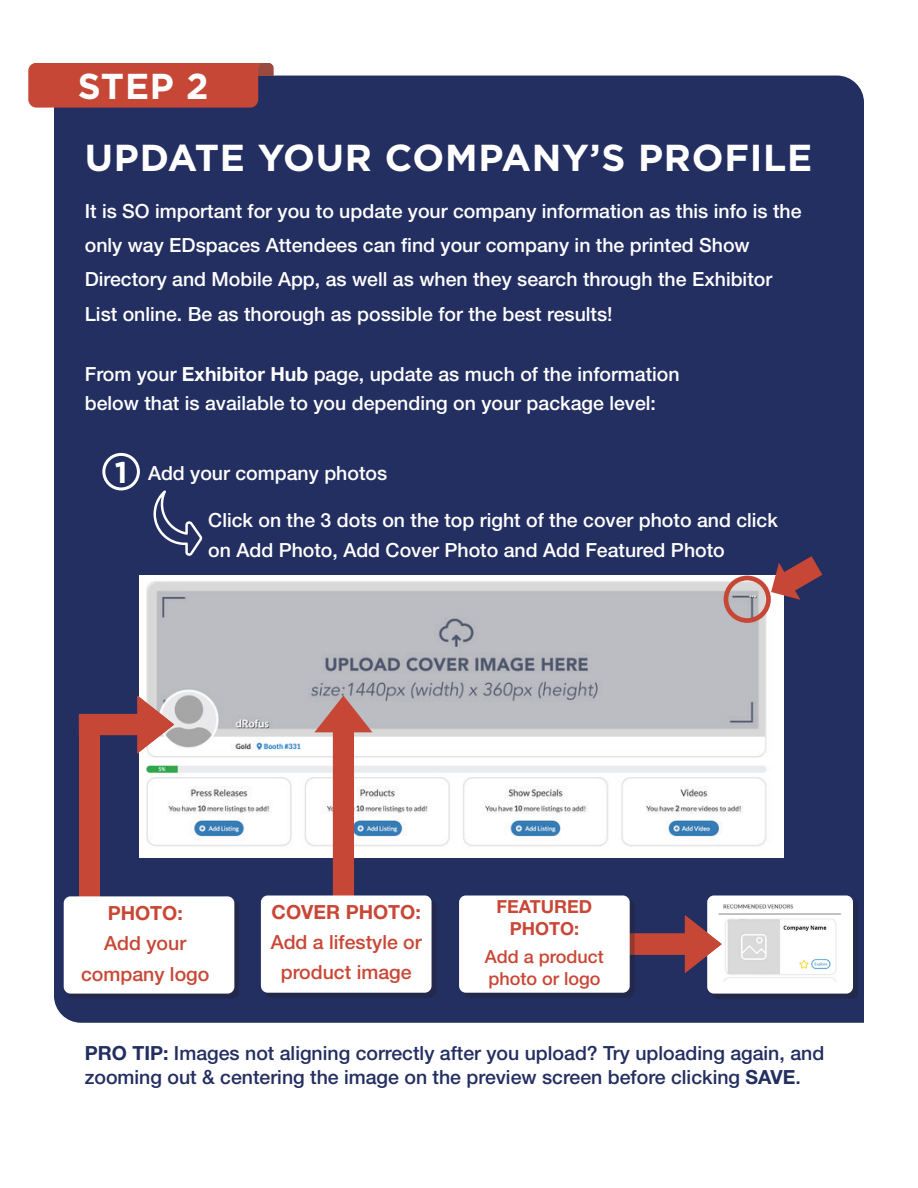
<style>
.page{position:relative;width:918px;height:1188px;background:#fff}
.page>*{position:absolute;margin:0;border:0;box-sizing:border-box;transform-origin:0 0}
.t1{font:700 37.5px "Gotham";letter-spacing:.02em;color:#fff}
.t2{font:700 36px "Gotham";color:#fff}
.t3{font:700 30px "Gotham";color:#fff}
.t4{font:500 19.5px "Helvetica Neue LT Std";color:#fff}
.t5{font:500 19.5px/23.4px "Helvetica Neue LT Std";color:#232e61}
.t6{font:500 19.5px "Helvetica Neue LT Std";color:#c94736}
.t7{font:700 19.5px "Helvetica Neue LT Std";color:#c94736}
.t8{font:500 18px/21.6px "Helvetica Neue LT Std";color:#c94736}
.t9{font:700 18px/21.6px "Helvetica Neue LT Std";color:#c94736;text-align:center}
.s1{font-weight:700}
</style>
<div class="page">
<div style="left:54px;top:76px;width:810px;height:947px;background:#232e61"></div>
<svg style="left:29px;top:63px;width:244px;height:45px;background:#be4638"></svg>
<div style="left:102px;top:453px;width:38px;height:37px;border:3px solid #fff;border-radius:50%"></div>
<svg style="left:153px;top:490px;width:49px;height:66px;background:#434c78"></svg>
<img style="left:140px;top:576px;width:643px;height:282px">
<svg style="left:724px;top:556px;width:98px;height:67px;background:#86697a"></svg>
<div style="left:79px;top:717px;width:20px;height:230px;background:#c74736"></div>
<svg style="left:79px;top:696px;width:95px;height:58px"></svg>
<div style="left:68px;top:901px;width:171px;height:97px;background:#231f20;opacity:.31"></div>
<div style="left:64px;top:896px;width:170px;height:98px;background:#fff;border-radius:7px"></div>
<svg style="left:314px;top:696px;width:58px;height:200px"></svg>
<div style="left:266px;top:900px;width:170px;height:98px;background:#23294c"></div>
<div style="left:261px;top:896px;width:171px;height:97px;background:#fff;border-radius:7px"></div>
<div style="left:712px;top:900px;width:146px;height:98px;background:#23294c"></div>
<div style="left:707px;top:896px;width:146px;height:98px;background:#fff;border-radius:7px"></div>
<img style="left:718px;top:904px;width:123px;height:78px">
<svg style="left:635px;top:915px;width:87px;height:58px;background:#875563"></svg>
<div style="left:464px;top:900px;width:171px;height:98px;background:#231f20;opacity:.31"></div>
<div style="left:459px;top:896px;width:171px;height:97px;background:#fff;border-radius:7px"></div>
<p class="t2" style="left:78px;top:65px;width:132px">STEP 2</p>
<p class="t1" style="left:85px;top:136px;width:729px">UPDATE YOUR COMPANY’S PROFILE</p>
<p class="t4" style="left:85px;top:199px;width:718px">It is SO important for you to update your company information as this info is the</p>
<p class="t4" style="left:85px;top:234px;width:667px">only way EDspaces Attendees can find your company in the printed Show</p>
<p class="t4" style="left:85px;top:268px;width:689px">Directory and Mobile App, as well as when they search through the Exhibitor</p>
<p class="t4" style="left:85px;top:302px;width:529px">List online. Be as thorough as possible for the best results!</p>
<p class="t4" style="left:85px;top:362px;width:596px">From your <span class="s1">Exhibitor Hub</span> page, update as much of the information</p>
<p class="t4" style="left:85px;top:392px;width:573px">below that is available to you depending on your package level:</p>
<p class="t3" style="left:115px;top:455px;width:14px">1</p>
<p class="t4" style="left:148px;top:461px;width:241px">Add your company photos</p>
<p class="t4" style="left:208px;top:509px;width:571px">Click on the 3 dots on the top right of the cover photo and click</p>
<p class="t4" style="left:208px;top:538px;width:518px">on Add Photo, Add Cover Photo and Add Featured Photo</p>
<p class="t7" style="left:108px;top:901px;width:77px">PHOTO:</p>
<p class="t6" style="left:104px;top:932px;width:83px">Add your</p>
<p class="t6" style="left:81px;top:962px;width:130px">company logo</p>
<p class="t7" style="left:272px;top:900px;width:151px">COVER PHOTO:</p>
<p class="t6" style="left:271px;top:930px;width:153px">Add a lifestyle or</p>
<p class="t6" style="left:281px;top:960px;width:132px">product image</p>
<p class="t9" style="left:497px;top:896px;width:97px">FEATURED<br>PHOTO:</p>
<p class="t8" style="left:485px;top:946px;width:121px">Add a product photo or logo</p>
<p class="t5" style="left:85px;top:1042px;width:741px"><span class="s1">PRO TIP:</span> Images not aligning correctly after you upload? Try uploading again, and zooming out &amp; centering the image on the preview screen before clicking <span class="s1">SAVE</span>.</p>
</div>
